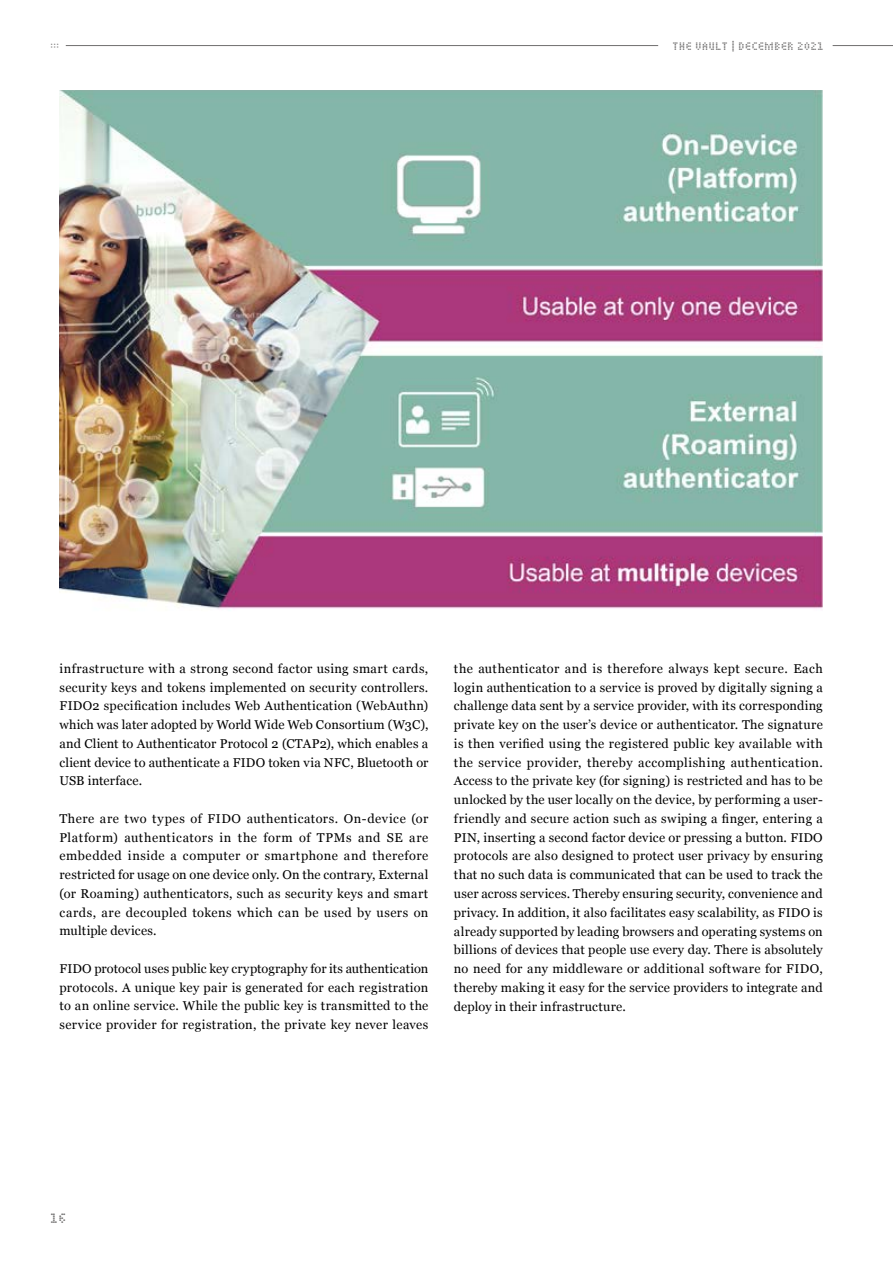
<style>
.page{position:relative;width:893px;height:1263px;background:#fff}
.page>*{position:absolute;margin:0;border:0;box-sizing:border-box;transform-origin:0 0}
.t1{font:15px "Close Dotter";color:#706f6f}
.t2{font:12.75px/18.8px "Georgia";letter-spacing:.02em;color:#000;text-align:justify}
.t3{font:12px "Close Dotter";color:#706f6f}
.t4{font:10.5px "Close Dotter";color:#706f6f}
</style>
<div class="page">
<hr style="left:66px;top:45px;width:592px;height:1px;background:#706f6f">
<hr style="left:833px;top:45px;width:60px;height:1px;background:#706f6f">
<img style="left:60px;top:91px;width:763px;height:518px">
<p class="t4" style="left:51px;top:39px;width:11px">:::</p>
<p class="t3" style="left:673px;top:39px;width:153px">THE VAULT | DECEMBER 2021</p>
<p class="t2" style="left:60px;top:658px;width:370px">infrastructure with a strong second factor using smart cards, security keys and tokens implemented on security controllers.<br>FIDO2 specification includes Web Authentication (WebAuthn) which was later adopted by World Wide Web Consortium (W3C), and Client to Authenticator Protocol 2 (CTAP2), which enables a client device to authenticate a FIDO token via NFC, Bluetooth or USB interface.</p>
<p class="t2" style="left:60px;top:808px;width:370px">There are two types of FIDO authenticators. On-device (or Platform) authenticators in the form of TPMs and SE are embedded inside a computer or smartphone and therefore restricted for usage on one device only. On the contrary, External (or Roaming) authenticators, such as security keys and smart cards, are decoupled tokens which can be used by users on multiple devices.</p>
<p class="t2" style="left:60px;top:959px;width:370px">FIDO protocol uses public key cryptography for its authentication protocols. A unique key pair is generated for each registration to an online service. While the public key is transmitted to the service provider for registration, the private key never leaves</p>
<p class="t2" style="left:454px;top:659px;width:370px">the authenticator and is therefore always kept secure. Each login authentication to a service is proved by digitally signing a challenge data sent by a service provider, with its corresponding private key on the user’s device or authenticator. The signature is then verified using the registered public key available with the service provider, thereby accomplishing authentication.<br>Access to the private key (for signing) is restricted and has to be unlocked by the user locally on the device, by performing a user&shy;friendly and secure action such as swiping a finger, entering a PIN, inserting a second factor device or pressing a button. FIDO protocols are also designed to protect user privacy by ensuring that no such data is communicated that can be used to track the user across services. Thereby ensuring security, convenience and privacy. In addition, it also facilitates easy scalability, as FIDO is already supported by leading browsers and operating systems on billions of devices that people use every day. There is absolutely no need for any middleware or additional software for FIDO, thereby making it easy for the service providers to integrate and deploy in their infrastructure.</p>
<p class="t1" style="left:51px;top:1210px;width:18px">16</p>
</div>
